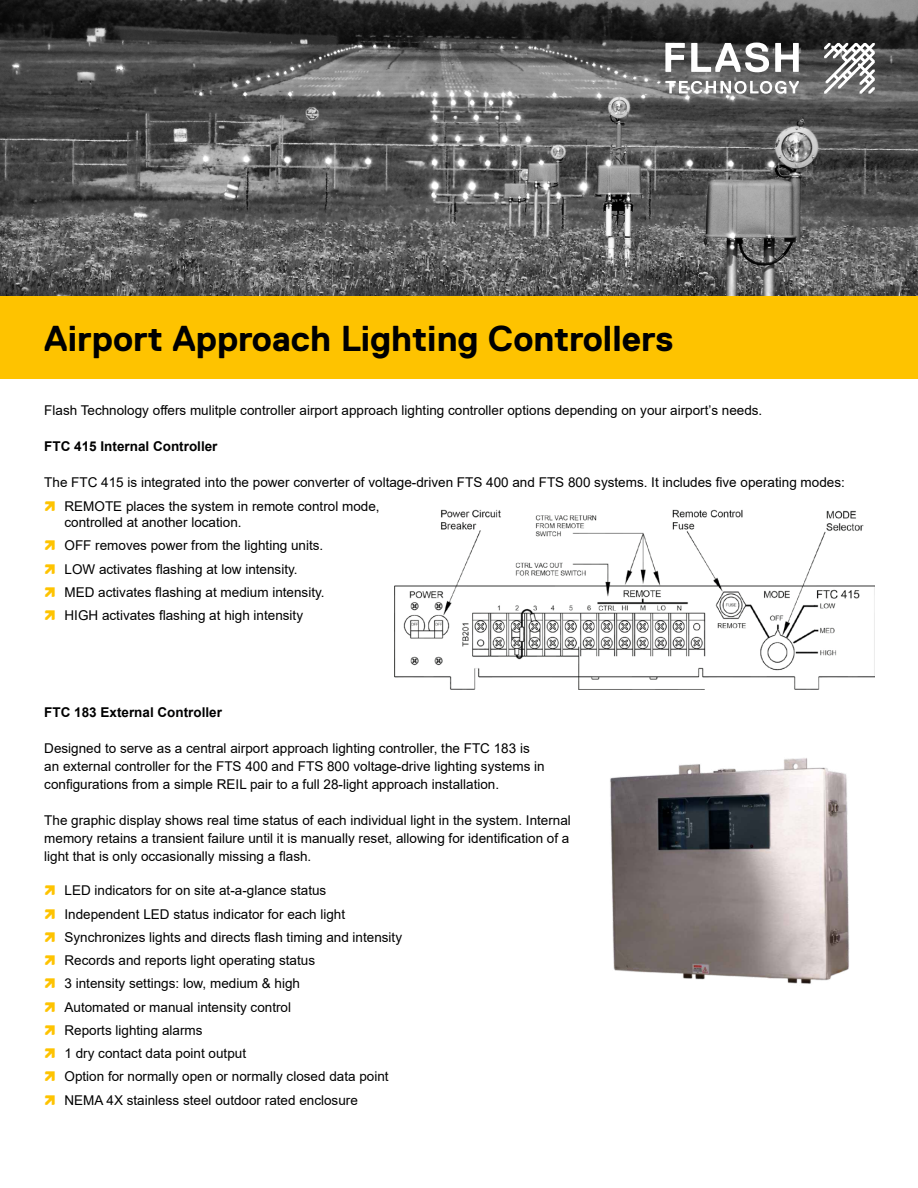
<style>
.page{position:relative;width:918px;height:1188px;background:#fff}
.page>*{position:absolute;margin:0;border:0;box-sizing:border-box;transform-origin:0 0}
.t1{font:700 36px "Replica Std";color:#000001}
.t2{font:13.5px/23.2px "Arial";color:#000001}
.t3{font:700 13.5px "Arial";color:#000001}
.s1{font-family:"SPX";color:#fec300}
</style>
<div class="page">
<div style="left:0;top:0;width:918px;height:378px;background:#fec300"></div>
<img style="left:0;top:0;width:918px;height:296px">
<img style="left:395px;top:509px;width:479px;height:181px">
<img style="left:610px;top:758px;width:239px;height:226px">
<svg style="left:824px;top:43px;width:51px;height:51px;background:#9d9d9d"></svg>
<svg style="left:665px;top:43px;width:20px;height:29px"></svg>
<svg style="left:691px;top:43px;width:78px;height:29px;background:#9a9a9a"></svg>
<svg style="left:775px;top:43px;width:24px;height:29px"></svg>
<svg style="left:665px;top:81px;width:134px;height:13px;background:#acacac"></svg>
<h1 class="t1" style="left:44px;top:319px;width:631px">Airport Approach Lighting Controllers</h1>
<p class="t2" style="left:44px;top:399px;width:720px">Flash Technology offers mulitple controller airport approach lighting controller options depending on your airport’s needs.</p>
<p class="t3" style="left:44px;top:437px;width:175px">FTC 415 Internal Controller</p>
<p class="t2" style="left:44px;top:471px;width:802px">The FTC 415 is integrated into the power converter of voltage-driven FTS 400 and FTS 800 systems. It includes five operating modes: <span class="s1">ì</span> REMOTE places the system in remote control mode,</p>
<p class="t2" style="left:44px;top:511px;width:282px;text-indent:20px">controlled at another location.<br><span class="s1">ì</span> OFF removes power from the lighting units. <span class="s1">ì</span> LOW activates flashing at low intensity.<br><span class="s1">ì</span> MED activates flashing at medium intensity. <span class="s1">ì</span> HIGH activates flashing at high intensity</p>
<p class="t3" style="left:44px;top:703px;width:179px">FTC 183 External Controller</p>
<p class="t2" style="left:44px;top:739px;width:502px;line-height:18px">Designed to serve as a central airport approach lighting controller, the FTC 183 is an external controller for the FTS 400 and FTS 800 voltage-drive lighting systems in configurations from a simple REIL pair to a full 28-light approach installation.</p>
<p class="t2" style="left:44px;top:811px;width:528px;line-height:18px;text-align:justify">The graphic display shows real time status of each individual light in the system. Internal memory retains a transient failure until it is manually reset, allowing for identification of a light that is only occasionally missing a flash.</p>
<p class="t2" style="left:44px;top:879px;width:359px"><span class="s1">ì</span> LED indicators for on site at-a-glance status<br><span class="s1">ì</span> Independent LED status indicator for each light<br><span class="s1">ì</span> Synchronizes lights and directs flash timing and intensity <span class="s1">ì</span> Records and reports light operating status<br><span class="s1">ì</span> 3 intensity settings: low, medium &amp; high<br><span class="s1">ì</span> Automated or manual intensity control<br><span class="s1">ì</span> Reports lighting alarms<br><span class="s1">ì</span> 1 dry contact data point output<br><span class="s1">ì</span> Option for normally open or normally closed data point <span class="s1">ì</span> NEMA 4X stainless steel outdoor rated enclosure</p>
</div>
